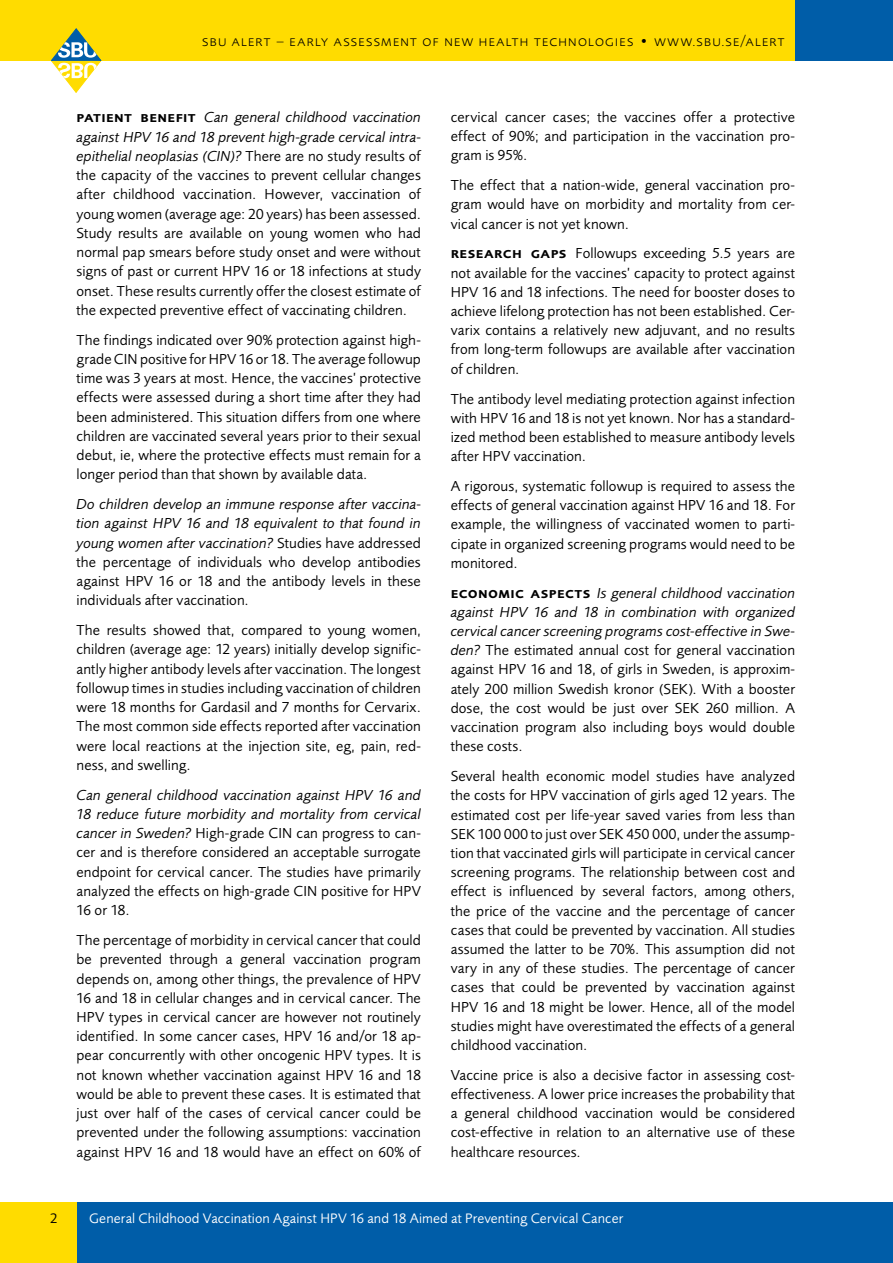
<style>
.page{position:relative;width:893px;height:1263px;background:#fff}
.page>*{position:absolute;margin:0;border:0;box-sizing:border-box;transform-origin:0 0}
.Brödtext{font:15px/19.2px "Foundry Sans";letter-spacing:.005em;color:#000;text-align:justify}
.t1{font:300 15px "Foundry Sans Expert";letter-spacing:.06em;color:#000}
.t2{font:14.25px "Foundry Sans";letter-spacing:.01em;color:#fff}
.s1{font-family:"Foundry Sans Expert Demi"}
.s2{font-style:italic}
</style>
<div class="page">
<div style="left:0;top:0;width:893px;height:61px;background:#ffdc00"></div>
<div style="left:795px;top:0;width:98px;height:61px;background:#005da8"></div>
<svg style="left:51px;top:28px;width:50px;height:65px"></svg>
<div style="left:0;top:1202px;width:893px;height:61px;background:#005da8"></div>
<div style="left:0;top:1202px;width:77px;height:61px;background:#ffdc00"></div>
<p class="t1" style="left:202px;top:32px;width:584px">sbu alert – early assessment of new health technologies • www.sbu.se/alert</p>
<p class="Brödtext" style="left:77px;top:108px;width:346px"><span class="s1">patient benefit</span> <span class="s2">Can general childhood vaccination against HPV 16 and 18 prevent high-grade cervical intra&shy;epithelial neoplasias (CIN)?</span> There are no study results of the capacity of the vaccines to prevent cellular changes after childhood vaccination. However, vaccination of young women (average age: 20 years) has been assessed.<br>Study results are available on young women who had normal pap smears before study onset and were without signs of past or current HPV 1 6 or 1 8 infections at study onset. These results currently offer the closest estimate of the expected preventive effect of vaccinating children.</p>
<p class="Brödtext" style="left:77px;top:330px;width:346px">The findings indicated over 90% protection against high&shy;grade CIN positive for HPV 1 6 or 1 8. The average follow-up time was 3 years at most. Hence, the vaccines’ pro-tect-ive effects were assessed during a short time after they had been administered. This situation differs from one where children are vaccinated several years prior to their sexual debut, ie, where the protective effects must remain for a longer period than that shown by available data.</p>
<p class="Brödtext" style="left:77px;top:494px;width:346px"><span class="s2">Do children develop an immune response after vaccina&shy;tion against HPV 16 and 18 equivalent to that found in young women after vaccination?</span> Studies have addressed the percentage of individuals who develop antibodies against HPV 1 6 or 1 8 and the antibody levels in these individuals after vaccination.</p>
<p class="Brödtext" style="left:77px;top:620px;width:346px">The results showed that, compared to young women, children (average age: 1 2 years) initially develop sig-ni-fic&shy;antly higher antibody levels after vaccination. The longest followup times in studies including vaccination of children were 1 8 months for Gardasil and 7 months for Cervarix.<br>The most common side effects reported after vaccination were local reactions at the injection site, eg, pain, red&shy;ness, and swelling.</p>
<p class="Brödtext" style="left:77px;top:785px;width:346px"><span class="s2">Can general childhood vaccination against HPV 16 and 18 reduce future morbidity and mortality from cervical cancer in Sweden?</span> High-grade CIN can progress to can&shy;cer and is therefore considered an acceptable surrogate endpoint for cervical cancer. The studies have primarily analyzed the effects on high-grade CIN positive for HPV 16 or 18.</p>
<p class="Brödtext" style="left:77px;top:930px;width:346px">The percentage of morbidity in cervical cancer that could be prevented through a general vaccination program depends on, among other things, the prevalence of HPV 1 6 and 1 8 in cellular changes and in cervical cancer. The HPV types in cervical cancer are however not routinely identified. In some cancer cases, HPV 1 6 and/or 1 8 ap&shy;pear concurrently with other oncogenic HPV types. It is not known whether vaccination against HPV 1 6 and 1 8 would be able to prevent these cases. It is estimated that just over half of the cases of cervical cancer could be prevented under the following assumptions: vaccination against HPV 1 6 and 1 8 would have an effect on 60% of</p>
<p class="Brödtext" style="left:451px;top:107px;width:346px">cervical cancer cases; the vaccines offer a protective effect of 90%; and participation in the vaccination pro&shy;gram is 95%.</p>
<p class="Brödtext" style="left:451px;top:176px;width:346px">The effect that a nation-wide, general vaccination pro&shy;gram would have on morbidity and mortality from cer&shy;vical cancer is not yet known.</p>
<p class="Brödtext" style="left:451px;top:244px;width:346px"><span class="s1">research gaps</span> Followups exceeding 5.5 years are not available for the vaccines’ capacity to protect against HPV 1 6 and 1 8 infections. The need for booster doses to achieve lifelong protection has not been established. Cer&shy;varix contains a relatively new adjuvant, and no results from long-term followups are available after vaccination of children.</p>
<p class="Brödtext" style="left:451px;top:389px;width:346px">The antibody level mediating protection against infection with HPV 1 6 and 1 8 is not yet known. Nor has a stand-ard&shy;ized method been established to measure antibody levels after HPV vaccination.</p>
<p class="Brödtext" style="left:451px;top:476px;width:346px">A rigorous, systematic followup is required to assess the effects of general vaccination against HPV 1 6 and 1 8. For example, the willingness of vaccinated women to par-ti&shy;cipate in organized screening programs would need to be monitored.</p>
<p class="Brödtext" style="left:451px;top:583px;width:346px"><span class="s1">economic aspects</span> <span class="s2">Is general childhood vaccination against HPV 16 and 18 in combination with organized cervical cancer screening programs cost-effective in Swe&shy;den?</span> The estimated annual cost for general vaccination against HPV 1 6 and 1 8, of girls in Sweden, is approx-im&shy;ately 200 million Swedish kronor (SEK). With a booster dose, the cost would be just over SEK 260 million. A vaccination program also including boys would double these costs.</p>
<p class="Brödtext" style="left:451px;top:766px;width:346px">Several health economic model studies have analyzed the costs for HPV vaccination of girls aged 1 2 years. The es-tim- ated cost per life-year saved varies from less than SEK 1 00 000 to just over SEK 450 000, under the assump&shy;tion that vaccinated girls will participate in cervical cancer screening programs. The relationship between cost and effect is influenced by several factors, among others, the price of the vaccine and the percentage of cancer cases that could be prevented by vaccination. All studies as-sumed the latter to be 70%. This assumption did not vary in any of these studies. The percentage of cancer cases that could be prevented by vaccination against HPV 1 6 and 1 8 might be lower. Hence, all of the model studies might have overestimated the effects of a general childhood vaccination.</p>
<p class="Brödtext" style="left:451px;top:1065px;width:346px">Vaccine price is also a decisive factor in assessing cost&shy;effectiveness. A lower price increases the probability that a general childhood vaccination would be considered cost-effective in relation to an alternative use of these healthcare resources.</p>
<p class="t2" style="left:89px;top:1210px;width:535px">General Childhood Vaccination Against HPV 1 6 and 1 8 Aimed at Preventing Cervical Cancer</p>
</div>
